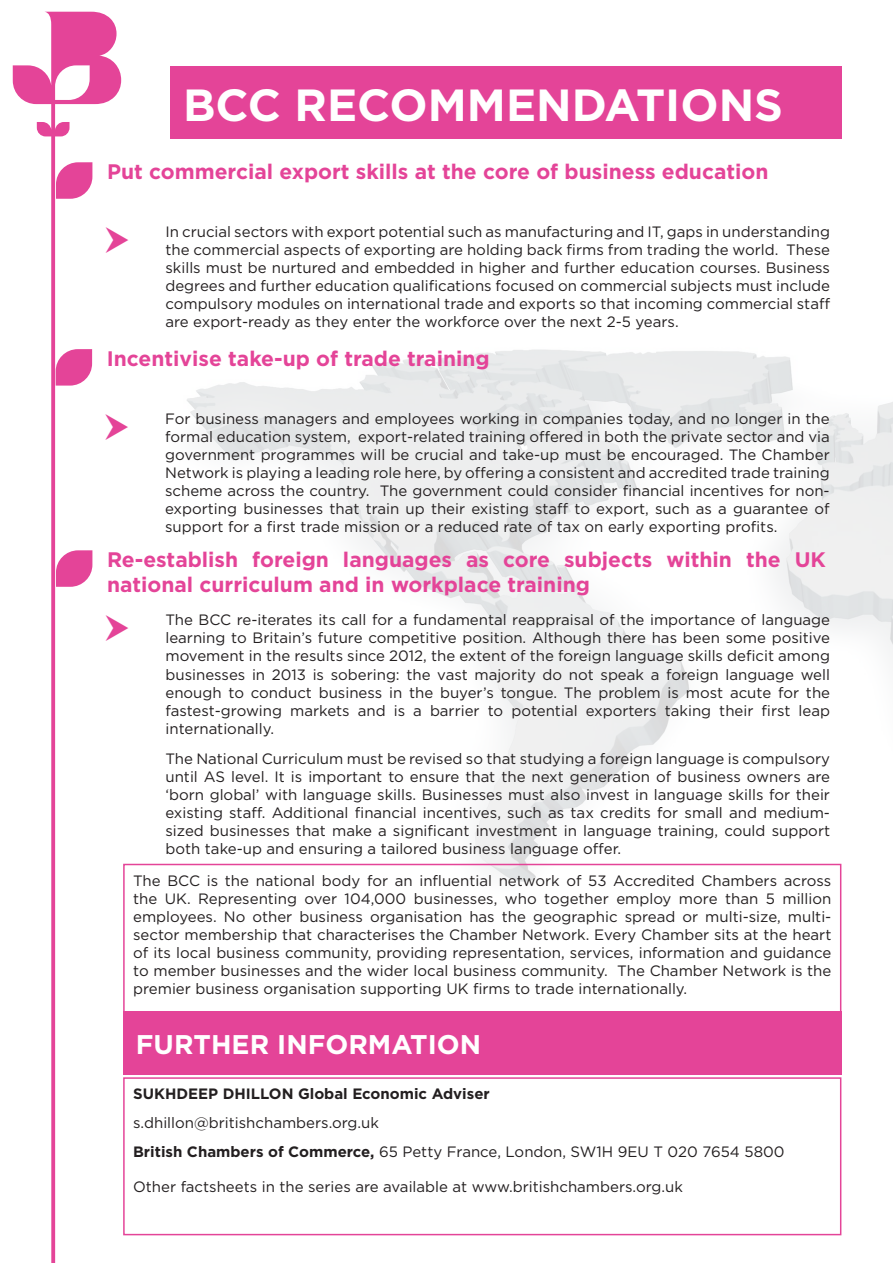
<style>
.page{position:relative;width:893px;height:1263px;background:#fff}
.page>*{position:absolute;margin:0;border:0;box-sizing:border-box;transform-origin:0 0}
.MAIN_HEADING_-_green{font:700 45px "Gotham";color:#fff}
.Heading_3{font:700 27px "Gotham";color:#fff}
.MAIN_HEADING{font:700 21px/25.2px "Gotham";color:#e44498}
.TEXT{font:15px/18px "Gotham";color:#231f20;text-align:justify}
.TEXT-2{font:700 15px "Gotham";color:#231f20}
.s1{font-weight:700}
</style>
<div class="page">
<img style="left:123px;top:349px;width:770px;height:599px">
<svg style="left:13px;top:12px;width:108px;height:1251px"></svg>
<svg style="left:55px;top:65px;width:35px;height:35px"></svg>
<svg style="left:56px;top:349px;width:36px;height:37px"></svg>
<div style="left:170px;top:67px;width:672px;height:72px;background:#e44498"></div>
<svg style="left:56px;top:162px;width:36px;height:37px"></svg>
<svg style="left:56px;top:550px;width:36px;height:37px"></svg>
<div style="left:123px;top:1077px;width:718px;height:158px;border:2px solid #e44498"></div>
<div style="left:123px;top:864px;width:718px;height:158px;border:2px solid #e44498"></div>
<div style="left:123px;top:1011px;width:718px;height:64px;background:#e44498"></div>
<svg style="left:105px;top:414px;width:23px;height:26px"></svg>
<svg style="left:106px;top:227px;width:15px;height:26px"></svg>
<svg style="left:106px;top:615px;width:22px;height:26px"></svg>
<p class="MAIN_HEADING_-_green" style="left:183px;top:75px;width:601px">BCC RECOMMENDATIONS</p>
<p class="MAIN_HEADING" style="left:107px;top:159px;width:663px">Put commercial export skills at the core of business education</p>
<p class="TEXT" style="left:165px;top:223px;width:666px">In crucial sectors with export potential such as manufacturing and IT, gaps in understanding the commercial aspects of exporting are holding back firms from trading the world. These skills must be nurtured and embedded in higher and further education courses. Business degrees and further education qualifications focused on commercial subjects must include compulsory modules on international trade and exports so that incoming commercial staff are export-ready as they enter the workforce over the next 2-5 years.</p>
<p class="MAIN_HEADING" style="left:107px;top:346px;width:384px">Incentivise take-up of trade training</p>
<p class="TEXT" style="left:165px;top:410px;width:666px">For business managers and employees working in companies today, and no longer in the formal education system, export-related training offered in both the private sector and via government programmes will be crucial and take-up must be encouraged. The Chamber Network is playing a leading role here, by offering a consistent and accredited trade training scheme across the country. The government could consider financial incentives for non&shy;exporting businesses that train up their existing staff to export, such as a guarantee of support for a first trade mission or a reduced rate of tax on early exporting profits.</p>
<p class="MAIN_HEADING" style="left:107px;top:547px;width:720px">Re-establish foreign languages as core subjects within the UK national curriculum and in workplace training</p>
<p class="TEXT" style="left:165px;top:611px;width:666px">The BCC re-iterates its call for a fundamental reappraisal of the importance of language learning to Britain’s future competitive position. Although there has been some positive movement in the results since 2012, the extent of the foreign language skills deficit among businesses in 2013 is sobering: the vast majority do not speak a foreign language well enough to conduct business in the buyer’s tongue. The problem is most acute for the fastest-growing markets and is a barrier to potential exporters taking their first leap internationally.</p>
<p class="TEXT" style="left:165px;top:750px;width:666px">The National Curriculum must be revised so that studying a foreign language is compulsory until AS level. It is important to ensure that the next generation of business owners are ‘born global’ with language skills. Businesses must also invest in language skills for their existing staff. Additional financial incentives, such as tax credits for small and medium&shy;sized businesses that make a significant investment in language training, could support both take-up and ensuring a tailored business language offer.</p>
<p class="TEXT" style="left:133px;top:871px;width:700px">The BCC is the national body for an influential network of 53 Accredited Chambers across the UK. Representing over 104,000 businesses, who together employ more than 5 million employees. No other business organisation has the geographic spread or multi-size, multi&shy;sector membership that characterises the Chamber Network. Every Chamber sits at the heart of its local business community, providing representation, services, information and guidance to member businesses and the wider local business community. The Chamber Network is the premier business organisation supporting UK firms to trade internationally.</p>
<p class="Heading_3" style="left:136px;top:1027px;width:347px">FURTHER INFORMATION</p>
<p class="TEXT-2" style="left:133px;top:1084px;width:358px">SUKHDEEP DHILLON Global Economic Adviser</p>
<p class="TEXT" style="left:133px;top:1114px;width:247px">s.dhillon@britishchambers.org.uk</p>
<p class="TEXT" style="left:133px;top:1143px;width:653px"><span class="s1">British Chambers of Commerce,</span> 65 Petty France, London, SW1H 9EU T 020 7654 5800</p>
<p class="TEXT" style="left:133px;top:1178px;width:551px">Other factsheets in the series are available at www.britishchambers.org.uk</p>
</div>
